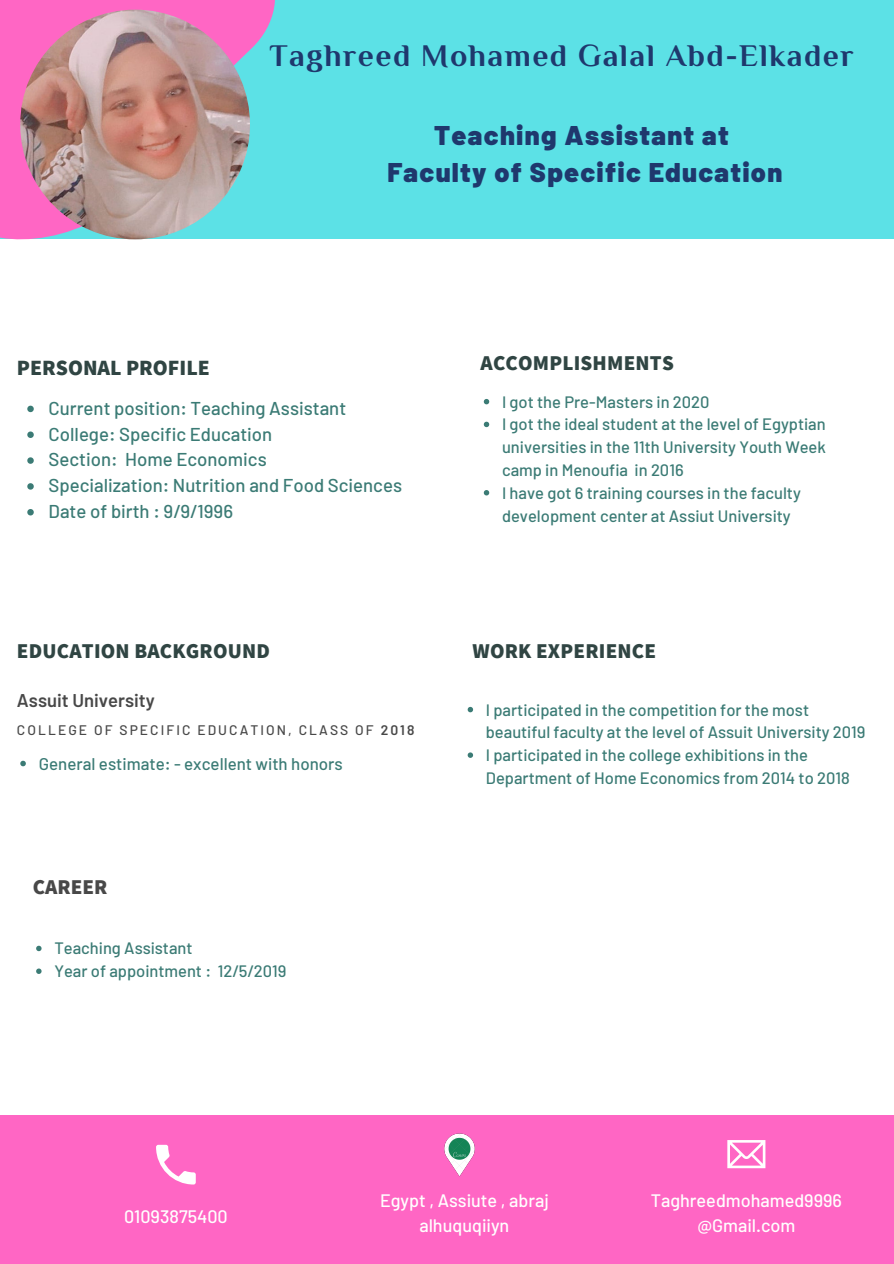
<style>
.page{position:relative;width:894px;height:1264px;background:#fff}
.page>*{position:absolute;margin:0;border:0;box-sizing:border-box;transform-origin:0 0}
.t1{font:700 31.5px "El Messiri";letter-spacing:.05em;color:#1f386d}
.t2{font:900 27px "Barlow";letter-spacing:.05em;color:#1f386d}
.t3{font:800 21.6px "Assistant";color:#304543}
.t4{font:800 21px "Assistant";letter-spacing:.01em;color:#304543}
.t5{font:800 21px "Assistant";color:#484848}
.t6{font:500 18.6px "Barlow";color:#3b7b75}
.t7{font:600 18.45px "Barlow";color:#484848}
.t8{font:500 18px/25.2px "Barlow";color:#fff;text-align:center}
.t9{font:500 16.95px "Barlow";color:#3b7b75}
.t10{font:500 16.5px/22.8px "Barlow";color:#3b7b75}
.t11{font:500 13.8px "Barlow";letter-spacing:.15em;color:#484848}
.s1{font-weight:600}
</style>
<div class="page">
<div style="left:0;top:0;width:893px;height:239px;background:#5ce1e6"></div>
<div style="left:0;top:1115px;width:893px;height:148px;background:#ff66c4"></div>
<svg style="left:0;top:0;width:275px;height:240px;fill:#ff66c4"></svg>
<img style="left:20px;top:10px;width:230px;height:229px;border-radius:50%">
<svg style="left:727px;top:1140px;width:38px;height:28px"></svg>
<img style="left:444px;top:1133px;width:31px;height:44px">
<svg style="left:156px;top:1144px;width:40px;height:40px"></svg>
<svg style="left:27px;top:405px;width:7px;height:7px"></svg>
<svg style="left:27px;top:431px;width:7px;height:7px"></svg>
<svg style="left:27px;top:457px;width:7px;height:7px"></svg>
<svg style="left:27px;top:483px;width:7px;height:6px"></svg>
<svg style="left:27px;top:509px;width:7px;height:6px"></svg>
<svg style="left:483px;top:399px;width:6px;height:5px"></svg>
<svg style="left:483px;top:422px;width:6px;height:5px"></svg>
<svg style="left:483px;top:490px;width:6px;height:5px"></svg>
<svg style="left:467px;top:707px;width:6px;height:5px"></svg>
<svg style="left:467px;top:752px;width:6px;height:6px"></svg>
<svg style="left:20px;top:760px;width:6px;height:6px"></svg>
<svg style="left:36px;top:945px;width:6px;height:6px"></svg>
<svg style="left:36px;top:968px;width:6px;height:5px"></svg>
<p class="t1" style="left:269px;top:37px;width:585px">Taghreed Mohamed Galal Abd-Elkader</p>
<p class="t3" style="left:17px;top:353px;width:194px">PERSONAL PROFILE</p>
<p class="t2" style="left:434px;top:117px;width:296px">Teaching Assistant at</p>
<p class="t2" style="left:387px;top:155px;width:396px">Faculty of Specific Education</p>
<p class="t4" style="left:480px;top:349px;width:195px">ACCOMPLISHMENTS</p>
<p class="t6" style="left:49px;top:396px;width:299px">Current position: Teaching Assistant</p>
<p class="t6" style="left:49px;top:422px;width:225px">College: Specific Education</p>
<p class="t6" style="left:49px;top:448px;width:220px">Section: Home Economics</p>
<p class="t6" style="left:49px;top:473px;width:355px">Specialization: Nutrition and Food Sciences</p>
<p class="t6" style="left:49px;top:499px;width:186px">Date of birth : 9/9/1996</p>
<p class="t4" style="left:17px;top:636px;width:254px">EDUCATION BACKGROUND</p>
<p class="t7" style="left:17px;top:688px;width:139px">Assuit University</p>
<p class="t11" style="left:17px;top:721px;width:399px">COLLEGE OF SPECIFIC EDUCATION, CLASS OF <span class="s1">2018</span></p>
<p class="t9" style="left:39px;top:752px;width:305px">General estimate: - excellent with honors</p>
<p class="t5" style="left:33px;top:872px;width:76px">CAREER</p>
<p class="t10" style="left:54px;top:936px;width:140px">Teaching Assistant</p>
<p class="t10" style="left:54px;top:959px;width:233px">Year of appointment : 12/5/2019</p>
<p class="t10" style="left:502px;top:389px;width:209px">I got the Pre-Masters in 2020</p>
<p class="t10" style="left:502px;top:412px;width:325px;text-align:justify">I got the ideal student at the level of Egyptian universities in the 11th University Youth Week camp in Menoufia in 2016</p>
<p class="t10" style="left:502px;top:480px;width:300px">I have got 6 training courses in the faculty development center at Assiut University</p>
<p class="t4" style="left:472px;top:636px;width:185px">WORK EXPERIENCE</p>
<p class="t10" style="left:485px;top:697px;width:381px">I participated in the competition for the most beautiful faculty at the level of Assuit University 2019</p>
<p class="t10" style="left:485px;top:743px;width:365px">I participated in the college exhibitions in the<br>Department of Home Economics from 2014 to 2018</p>
<p class="t8" style="left:124px;top:1203px;width:105px">01093875400</p>
<p class="t8" style="left:380px;top:1187px;width:170px">Egypt , Assiute , abraj alhuquqiiyn</p>
<p class="t8" style="left:650px;top:1187px;width:193px">Taghreedmohamed9996 @Gmail.com</p>
</div>
